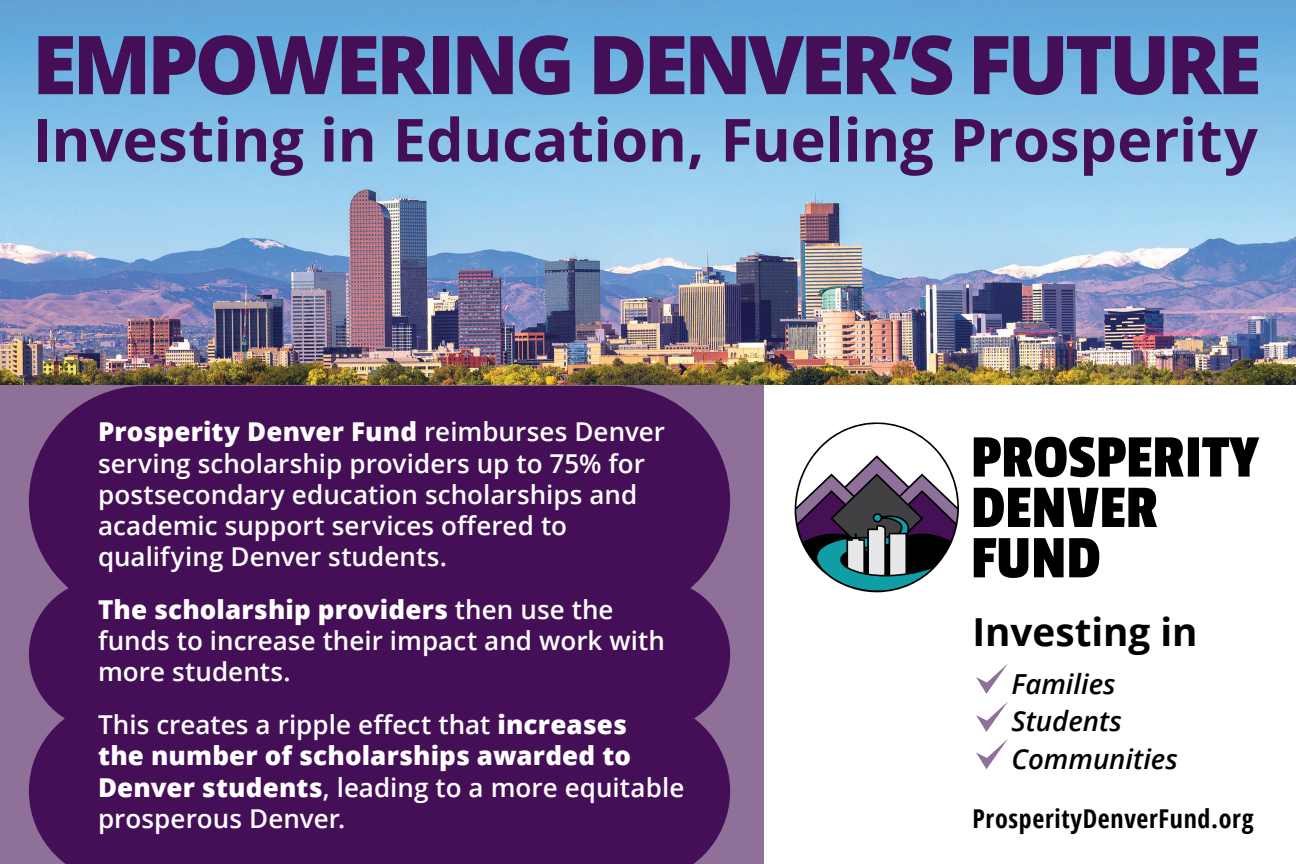
<style>
.page{position:relative;width:1296px;height:864px;background:#fff}
.page>*{position:absolute;margin:0;border:0;box-sizing:border-box;transform-origin:0 0}
.t1{font:800 81.2px "Open Sans";letter-spacing:-.05em;color:#450f57}
.t2{font:700 59.4px "Open Sans";letter-spacing:-.005em;color:#450f57}
.t3{font:700 38.6px "Open Sans";color:#000}
.t4{font:italic 600 27.6px/37.6px "Open Sans";color:#000}
.t5{font:600 26px/31.2px "Open Sans";color:#fff}
.t6{font:700 condensed 26px "Open Sans";letter-spacing:.025em;color:#000}
.s1{font-weight:800}
</style>
<div class="page">
<img style="left:0;top:0;width:1296px;height:386px">
<div style="left:0;top:386px;width:764px;height:478px;background:#8f7099"></div>
<svg style="left:976px;top:663px;width:32px;height:31px"></svg>
<svg style="left:976px;top:701px;width:32px;height:31px"></svg>
<svg style="left:976px;top:739px;width:32px;height:30px"></svg>
<svg style="left:974px;top:436px;width:285px;height:41px"></svg>
<svg style="left:974px;top:488px;width:183px;height:39px"></svg>
<svg style="left:974px;top:538px;width:54px;height:40px"></svg>
<svg style="left:1034px;top:538px;width:65px;height:39px"></svg>
<svg style="left:794px;top:422px;width:165px;height:170px"></svg>
<div style="left:29px;top:386px;width:701px;height:230px;background:#450f57;border-radius:115px"></div>
<div style="left:29px;top:579px;width:701px;height:150px;background:#450f57;border-radius:75px"></div>
<div style="left:29px;top:700px;width:701px;height:164px;background:#450f57"></div>
<p class="t1" style="left:32px;top:3px;width:1231px">EMPOWERING DENVER’S FUTURE</p>
<p class="t2" style="left:32px;top:98px;width:1227px">Investing in Education, Fueling Prosperity</p>
<p class="t5" style="left:98px;top:416px;width:569px"><span class="s1">Prosperity Denver Fund</span> reimburses Denver serving scholarship providers up to 75% for postsecondary education scholarships and academic support services offered to qualifying Denver students.</p>
<p class="t5" style="left:98px;top:593px;width:569px"><span class="s1">The scholarship providers</span> then use the funds to increase their impact and work with more students.</p>
<p class="t5" style="left:98px;top:709px;width:588px">This creates a ripple effect that <span class="s1">increases<br>the number of scholarships awarded to Denver students</span>, leading to a more equitable prosperous Denver.</p>
<p class="t3" style="left:972px;top:605px;width:227px">Investing in</p>
<p class="t4" style="left:1012px;top:664px;width:168px">Families<br>Students<br>Communities</p>
<p class="t6" style="left:972px;top:801px;width:283px">ProsperityDenverFund.org</p>
</div>
